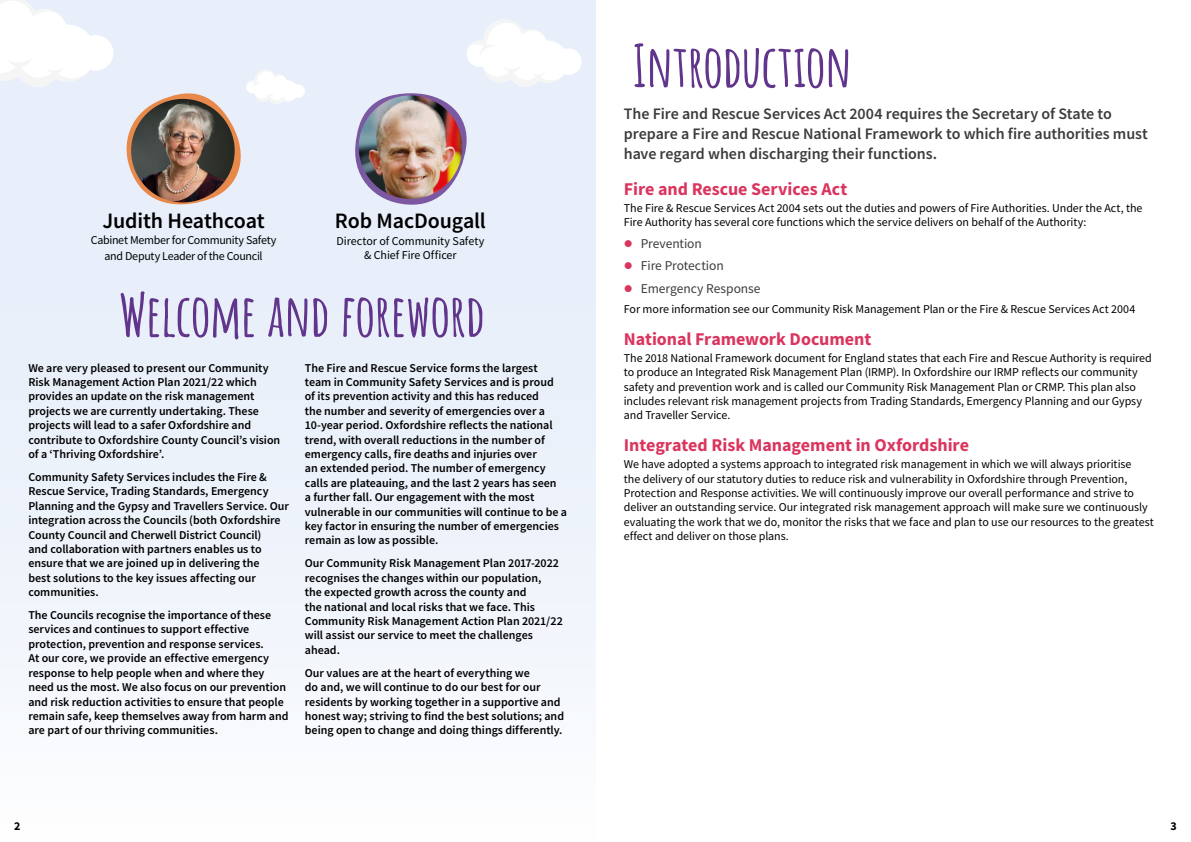
<style>
.page{position:relative;width:1191px;height:842px;background:#fff}
.page>*{position:absolute;margin:0;border:0;box-sizing:border-box;transform-origin:0 0}
.t1{font:700 58px "Amatic SC";letter-spacing:-.02em;color:#62358c}
.t2{font:600 22px "Source Sans Pro";letter-spacing:-.01em;color:#000}
.t3{font:700 18px "Source Sans Pro";letter-spacing:-.005em;color:#da355e}
.t4{font:600 16px/20px "Source Sans Pro";letter-spacing:-.005em;color:#3c3c3b}
.t5{font:13.5px/22.7px "Source Sans Pro";letter-spacing:-.005em;color:#3c3c3b}
.t6{font:600 12px/14.4px "Source Sans Pro";letter-spacing:-.005em;color:#000}
.t7{font:12px/14.4px "Source Sans Pro";letter-spacing:-.005em;color:#000}
.t8{font:12px/16px "Source Sans Pro";letter-spacing:-.025em;color:#000;text-align:center}
.t9{font:700 12px "Source Sans Pro";color:#000}
</style>
<div class="page">
<div style="left:0;top:0;width:595px;height:842px;background:#e8effa"></div>
<svg style="left:355px;top:93px;width:112px;height:112px"></svg>
<img style="left:359px;top:95px;width:103px;height:104px;border-radius:52px">
<svg style="left:0;top:0;width:305px;height:205px"></svg>
<svg style="left:467px;top:19px;width:114px;height:68px"></svg>
<h2 class="t2" style="left:102px;top:206px;width:164px">Judith Heathcoat</h2>
<p class="t8" style="left:91px;top:232px;width:187px">Cabinet Member for Community Safety and Deputy Leader of the Council</p>
<h2 class="t2" style="left:335px;top:207px;width:152px">Rob MacDougall</h2>
<p class="t7" style="left:336px;top:233px;width:149px;text-align:center">Director of Community Safety &amp; Chief Fire Officer</p>
<h1 class="t1" style="left:119px;top:270px;width:368px">Welcome and foreword</h1>
<p class="t6" style="left:28px;top:360px;width:253px">We are very pleased to present our Community Risk Management Action Plan 2021/22 which provides an update on the risk management projects we are currently undertaking. These projects will lead to a safer Oxfordshire and contribute to Oxfordshire County Council’s vision of a ‘Thriving Oxfordshire’.</p>
<p class="t6" style="left:28px;top:470px;width:262px">Community Safety Services includes the Fire &amp; Rescue Service, Trading Standards, Emergency Planning and the Gypsy and Travellers Service. Our integration across the Councils (both Oxfordshire County Council and Cherwell District Council)<br>and collaboration with partners enables us to ensure that we are joined up in delivering the<br>best solutions to the key issues affecting our communities.</p>
<p class="t6" style="left:28px;top:608px;width:262px">The Councils recognise the importance of these services and continues to support effective protection, prevention and response services.<br>At our core, we provide an effective emergency response to help people when and where they need us the most. We also focus on our prevention and risk reduction activities to ensure that people remain safe, keep themselves away from harm and are part of our thriving communities.</p>
<p class="t6" style="left:305px;top:360px;width:264px">The Fire and Rescue Service forms the largest team in Community Safety Services and is proud<br>of its prevention activity and this has reduced<br>the number and severity of emergencies over a 10-year period. Oxfordshire reflects the national trend, with overall reductions in the number of emergency calls, fire deaths and injuries over<br>an extended period. The number of emergency calls are plateauing, and the last 2 years has seen<br>a further fall. Our engagement with the most vulnerable in our communities will continue to be a key factor in ensuring the number of emergencies remain as low as possible.</p>
<p class="t6" style="left:305px;top:556px;width:259px">Our Community Risk Management Plan 2017-2022 recognises the changes within our population,<br>the expected growth across the county and<br>the national and local risks that we face. This Community Risk Management Action Plan 2021/22 will assist our service to meet the challenges ahead.</p>
<p class="t6" style="left:305px;top:665px;width:261px">Our values are at the heart of everything we<br>do and, we will continue to do our best for our residents by working together in a supportive and honest way; striving to find the best solutions; and being open to change and doing things differently.</p>
<h1 class="t1" style="left:632px;top:21px;width:221px">Introduction</h1>
<h3 class="t4" style="left:624px;top:104px;width:525px">The Fire and Rescue Services Act 2004 requires the Secretary of State to prepare a Fire and Rescue National Framework to which fire authorities must have regard when discharging their functions.</h3>
<h3 class="t3" style="left:624px;top:177px;width:225px">Fire and Rescue Services Act</h3>
<p class="t7" style="left:624px;top:201px;width:520px">The Fire &amp; Rescue Services Act 2004 sets out the duties and powers of Fire Authorities. Under the Act, the<br>Fire Authority has several core functions which the service delivers on behalf of the Authority:</p>
<p class="t5" style="left:641px;top:232px;width:121px">Prevention<br>Fire Protection<br>Emergency Response</p>
<p class="t7" style="left:624px;top:302px;width:513px">For more information see our Community Risk Management Plan or the Fire &amp; Rescue Services Act 2004</p>
<h3 class="t3" style="left:624px;top:326px;width:249px">National Framework Document</h3>
<p class="t7" style="left:624px;top:351px;width:529px">The 2018 National Framework document for England states that each Fire and Rescue Authority is required to produce an Integrated Risk Management Plan (IRMP). In Oxfordshire our IRMP reflects our community safety and prevention work and is called our Community Risk Management Plan or CRMP. This plan also includes relevant risk management projects from Trading Standards, Emergency Planning and our Gypsy and Traveller Service.</p>
<h3 class="t3" style="left:624px;top:433px;width:347px">Integrated Risk Management in Oxfordshire</h3>
<p class="t7" style="left:624px;top:457px;width:531px">We have adopted a systems approach to integrated risk management in which we will always prioritise<br>the delivery of our statutory duties to reduce risk and vulnerability in Oxfordshire through Prevention, Protection and Response activities. We will continuously improve our overall performance and strive to deliver an outstanding service. Our integrated risk management approach will make sure we continuously evaluating the work that we do, monitor the risks that we face and plan to use our resources to the greatest effect and deliver on those plans.</p>
<p class="t9" style="left:14px;top:818px;width:8px">2</p>
<p class="t9" style="left:1170px;top:818px;width:8px">3</p>
</div>
